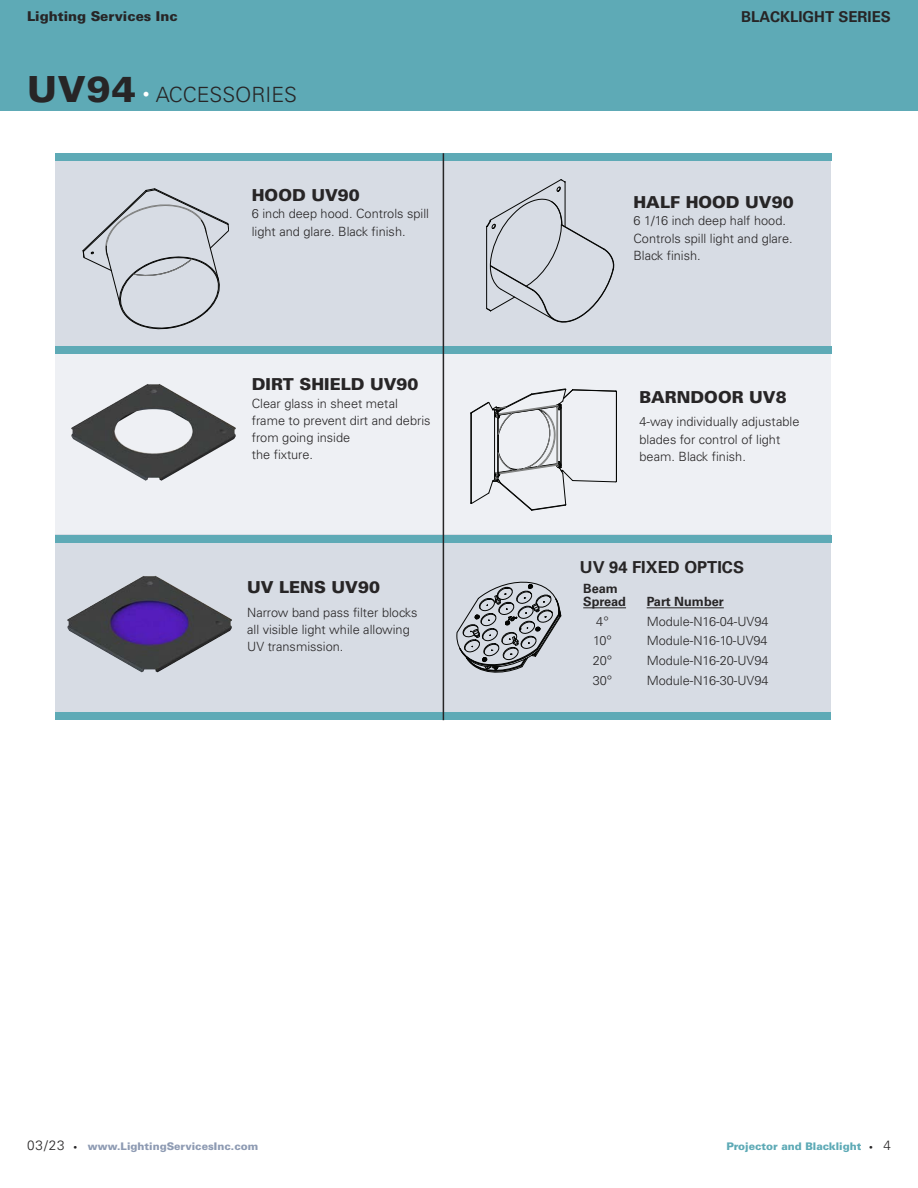
<style>
.page{position:relative;width:918px;height:1188px;background:#fff}
.page>*{position:absolute;margin:0;border:0;box-sizing:border-box;transform-origin:0 0}
.t1{font:900 36px "Univers";color:#272526}
.t2{font:300 21px "Univers";color:#272526}
.t3{font:900 16.5px "Univers";color:#272526}
.t4{font:700 16.5px "Univers";color:#272526}
.t5{font:700 15px "Univers";color:#272526}
.t6{font:900 13.5px "Univers";color:#272526}
.t7{font:300 12.75px/17.2px "Univers";color:#272526}
.t8{font:700 12.75px/13.5px "Univers";color:#272526}
.t9{font:900 10.5px "Univers";color:#8e9bb3}
.t10{font:900 10.5px "Univers";color:#5eaab6}
.s1{font-size:13.5px;color:#fff}
.s2{font-size:13.5px}
.s3{font-weight:300;font-size:13.5px;color:#272526}
.s4{font-size:7.5px;color:#272526}
</style>
<div class="page">
<div style="left:0;top:0;width:918px;height:111px;background:#5eaab6"></div>
<div style="left:55px;top:351px;width:776px;height:186px;background:#eef0f4"></div>
<div style="left:55px;top:161px;width:776px;height:186px;background:#d7dce4"></div>
<div style="left:55px;top:534px;width:776px;height:186px;background:#d7dce4"></div>
<div style="left:55px;top:153px;width:776px;height:8px;background:#5eaab6"></div>
<div style="left:55px;top:346px;width:776px;height:8px;background:#5eaab6"></div>
<div style="left:55px;top:535px;width:776px;height:8px;background:#5eaab6"></div>
<div style="left:55px;top:712px;width:776px;height:8px;background:#5eaab6"></div>
<svg style="left:83px;top:188px;width:146px;height:142px"></svg>
<img style="left:71px;top:384px;width:165px;height:97px">
<hr style="left:443px;top:153px;width:1px;height:567px;background:#272526">
<img style="left:67px;top:575px;width:165px;height:97px">
<svg style="left:486px;top:179px;width:129px;height:144px"></svg>
<svg style="left:470px;top:388px;width:147px;height:123px"></svg>
<hr style="left:583px;top:608px;width:43px;height:1px;background:#272526">
<hr style="left:647px;top:608px;width:77px;height:1px;background:#272526">
<svg style="left:456px;top:582px;width:105px;height:91px"></svg>
<p class="t6" style="left:27px;top:12px;width:152px">Lighting Services Inc</p>
<h1 class="t1" style="left:27px;top:76px;width:110px">UV94</h1>
<h2 class="t2" style="left:143px;top:87px;width:156px"><span class="s1">•</span> ACCESSORIES</h2>
<p class="t3" style="left:252px;top:189px;width:110px">HOOD UV90</p>
<p class="t7" style="left:252px;top:206px;width:179px">6 inch deep hood. Controls spill light and glare. Black finish.</p>
<p class="t3" style="left:252px;top:379px;width:168px">DIRT SHIELD UV90</p>
<p class="t7" style="left:252px;top:396px;width:180px">Clear glass in sheet metal frame to prevent dirt and debris from going inside<br>the fixture.</p>
<p class="t3" style="left:247px;top:581px;width:134px">UV LENS UV90</p>
<p class="t7" style="left:247px;top:605px;width:172px">Narrow band pass filter blocks all visible light while allowing<br>UV transmission.</p>
<p class="t5" style="left:741px;top:11px;width:151px">BLACKLIGHT SERIES</p>
<p class="t3" style="left:633px;top:196px;width:162px">HALF HOOD UV90</p>
<p class="t7" style="left:633px;top:213px;width:161px">6 1/16 inch deep half hood.<br>Controls spill light and glare.<br>Black finish.</p>
<p class="t3" style="left:640px;top:391px;width:149px">BARNDOOR UV8</p>
<p class="t7" style="left:640px;top:414px;width:161px">4-way individually adjustable blades for control of light beam. Black finish.</p>
<p class="t4" style="left:580px;top:561px;width:166px">UV 94 FIXED OPTICS</p>
<p class="t8" style="left:583px;top:583px;width:44px">Beam<br>Spread</p>
<p class="t8" style="left:647px;top:596px;width:79px">Part Number</p>
<p class="t7" style="left:596px;top:614px;width:14px">4<span class="s2">°</span></p>
<p class="t7" style="left:647px;top:614px;width:123px">Module-N16-04-UV94</p>
<p class="t7" style="left:593px;top:633px;width:20px">10<span class="s2">°</span></p>
<p class="t7" style="left:647px;top:633px;width:123px">Module-N16-10-UV94</p>
<p class="t7" style="left:593px;top:653px;width:21px">20<span class="s2">°</span></p>
<p class="t7" style="left:647px;top:653px;width:123px">Module-N16-20-UV94</p>
<p class="t7" style="left:593px;top:673px;width:21px">30<span class="s2">°</span></p>
<p class="t7" style="left:647px;top:673px;width:123px">Module-N16-30-UV94</p>
<p class="t9" style="left:27px;top:1143px;width:233px"><span class="s3">03/23</span> <span class="s4">•</span> www.LightingServicesInc.com</p>
<p class="t10" style="left:726px;top:1143px;width:166px">Projector and Blacklight <span class="s4">•</span> <span class="s3">4</span></p>
</div>
